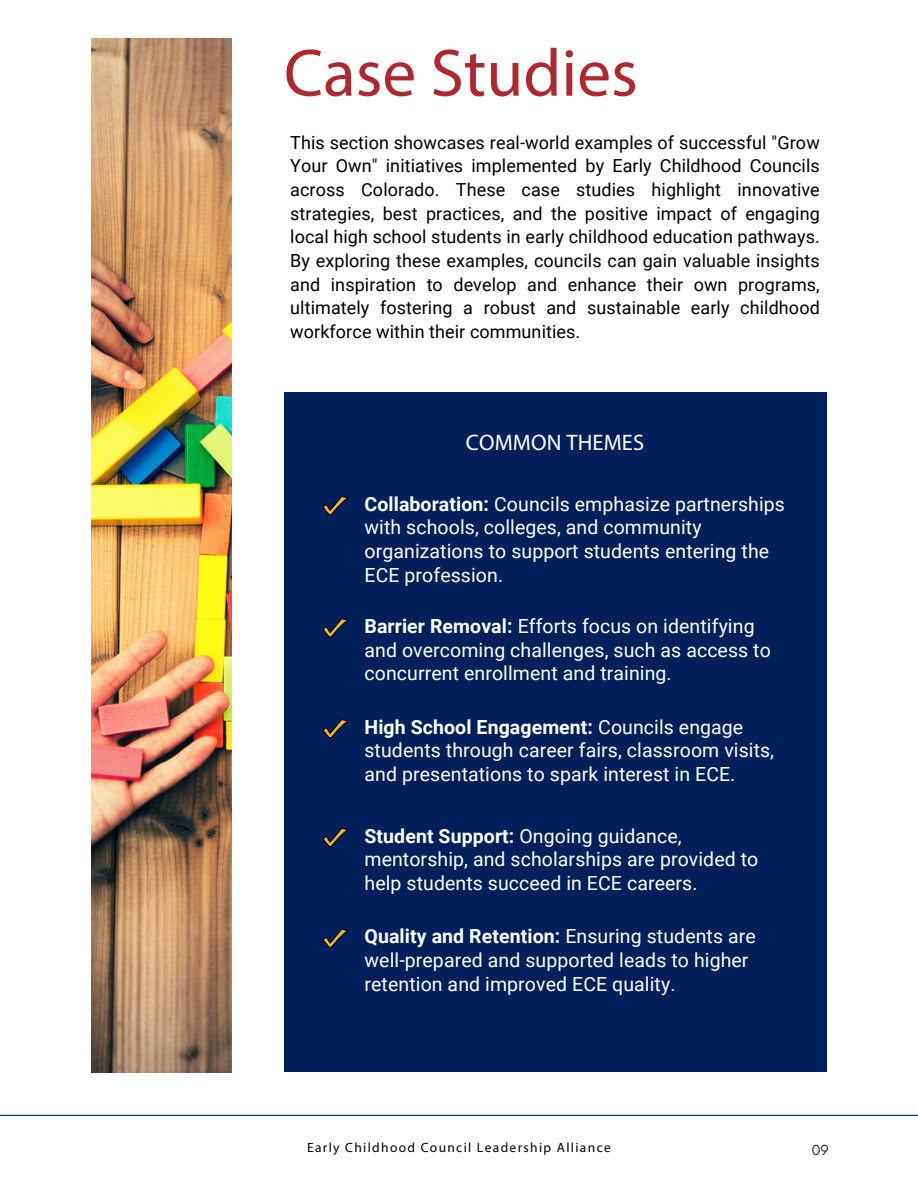
<style>
.page{position:relative;width:918px;height:1188px;background:#fff}
.page>*{position:absolute;margin:0;border:0;box-sizing:border-box;transform-origin:0 0}
.t1{font:67.5px "Myriad Pro";color:#af272f}
.t2{font:22.5px "Myriad Pro";letter-spacing:.005em;color:#fff}
.t3{font:19.5px/23.7px "Roboto";letter-spacing:.005em;color:#fff}
.t4{font:18px/23.7px "Roboto";letter-spacing:.005em;color:#000;text-align:justify}
.t5{font:13.5px "Myriad Pro";letter-spacing:.1em;color:#000}
.t6{font:13.5px "Neue Einstellung";color:#000}
.s1{font-weight:700}
</style>
<div class="page">
<img style="left:92px;top:38px;width:139px;height:1034px">
<div style="left:284px;top:393px;width:542px;height:679px;background:#00205b"></div>
<svg style="left:323px;top:496px;width:25px;height:19px"></svg>
<svg style="left:323px;top:619px;width:25px;height:18px"></svg>
<svg style="left:323px;top:719px;width:25px;height:19px"></svg>
<hr style="left:0;top:1115px;width:918px;height:1px;background:#00205b">
<svg style="left:323px;top:828px;width:25px;height:19px"></svg>
<svg style="left:323px;top:929px;width:25px;height:19px"></svg>
<h1 class="t1" style="left:284px;top:45px;width:355px">Case Studies</h1>
<h3 class="t4" style="left:290px;top:131px;width:531px">This section showcases real-world examples of successful "Grow Your Own" initiatives implemented by Early Childhood Councils across Colorado. These case studies highlight innovative strategies, best practices, and the positive impact of engaging local high school students in early childhood education pathways.<br>By exploring these examples, councils can gain valuable insights and inspiration to develop and enhance their own programs, ultimately fostering a robust and sustainable early childhood workforce within their communities.</h3>
<p class="t2" style="left:466px;top:433px;width:180px">COMMON THEMES</p>
<h3 class="t3" style="left:365px;top:492px;width:422px"><span class="s1">Collaboration:</span> Councils emphasize partnerships with schools, colleges, and community organizations to support students entering the ECE profession.</h3>
<h2 class="t3" style="left:365px;top:614px;width:408px"><span class="s1">Barrier Removal:</span> Efforts focus on identifying and overcoming challenges, such as access to concurrent enrollment and training.</h2>
<p class="t3" style="left:365px;top:715px;width:411px"><span class="s1">High School Engagement:</span> Councils engage students through career fairs, classroom visits, and presentations to spark interest in ECE.</p>
<p class="t3" style="left:365px;top:824px;width:395px"><span class="s1">Student Support:</span> Ongoing guidance, mentorship, and scholarships are provided to help students succeed in ECE careers.</p>
<h3 class="t3" style="left:365px;top:925px;width:393px"><span class="s1">Quality and Retention:</span> Ensuring students are well-prepared and supported leads to higher retention and improved ECE quality.</h3>
<p class="t5" style="left:307px;top:1142px;width:305px">Early Childhood Council Leadership Alliance</p>
<h3 class="t6" style="left:812px;top:1138px;width:18px">09</h3>
</div>
